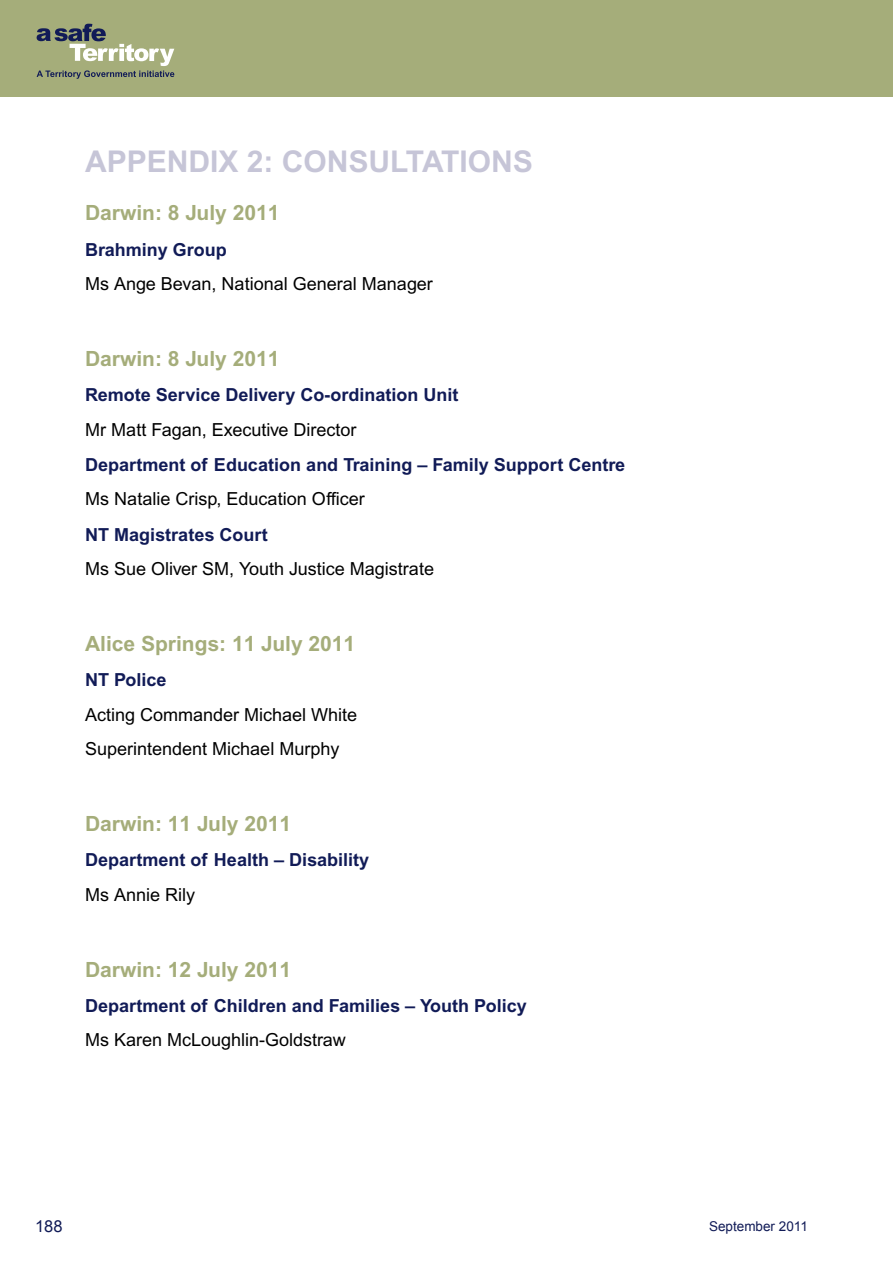
<style>
.page{position:relative;width:893px;height:1263px;background:#fff}
.page>*{position:absolute;margin:0;border:0;box-sizing:border-box;transform-origin:0 0}
.t1{font:700 30px "Arial SFMT";color:#c6c5d7}
.t2{font:700 21px "Arial SFMT";color:#a5ad7a}
.t3{font:18px/34.3px "Arial SFMT";color:#000}
.t4{font:700 18px "Arial SFMT";color:#111b57}
.t5{font:16.5px "Arial";color:#111b57}
.t6{font:13.5px "Arial";color:#111b57}
</style>
<div class="page">
<div style="left:0;top:0;width:893px;height:96px;background:#a5ad7a"></div>
<svg style="left:37px;top:24px;width:137px;height:55px"></svg>
<h1 class="t1" style="left:85px;top:144px;width:42px">Appendix</h1>
<h1 class="t1" style="left:247px;top:144px;width:77px">2: Consultations</h1>
<p class="t2" style="left:85px;top:201px;width:196px">Darwin: 8 July 2011</p>
<p class="t4" style="left:85px;top:239px;width:143px">Brahminy Group</p>
<p class="t3" style="left:85px;top:266px;width:349px">Ms Ange Bevan, National General Manager</p>
<p class="t2" style="left:85px;top:346px;width:196px">Darwin: 8 July 2011</p>
<p class="t4" style="left:85px;top:384px;width:375px">Remote Service Delivery Co-ordination Unit</p>
<p class="t3" style="left:85px;top:412px;width:273px">Mr Matt Fagan, Executive Director</p>
<p class="t4" style="left:85px;top:454px;width:542px">Department of Education and Training – Family Support Centre</p>
<p class="t3" style="left:85px;top:482px;width:281px">Ms Natalie Crisp, Education Officer</p>
<p class="t4" style="left:85px;top:524px;width:184px">NT Magistrates Court</p>
<p class="t3" style="left:85px;top:551px;width:351px">Ms Sue Oliver SM, Youth Justice Magistrate</p>
<p class="t2" style="left:85px;top:631px;width:272px">Alice Springs: 11 July 2011</p>
<p class="t4" style="left:85px;top:669px;width:83px">NT Police</p>
<p class="t3" style="left:85px;top:697px;width:274px">Acting Commander Michael White<br>Superintendent Michael Murphy</p>
<p class="t2" style="left:85px;top:811px;width:208px">Darwin: 11 July 2011</p>
<p class="t4" style="left:85px;top:849px;width:286px">Department of Health – Disability</p>
<p class="t3" style="left:85px;top:877px;width:112px">Ms Annie Rily</p>
<p class="t2" style="left:85px;top:957px;width:208px">Darwin: 12 July 2011</p>
<p class="t4" style="left:85px;top:995px;width:443px">Department of Children and Families – Youth Policy</p>
<p class="t3" style="left:85px;top:1022px;width:262px">Ms Karen McLoughlin-Goldstraw</p>
<p class="t5" style="left:35px;top:1215px;width:29px">188</p>
<p class="t6" style="left:709px;top:1217px;width:100px">September 2011</p>
</div>
